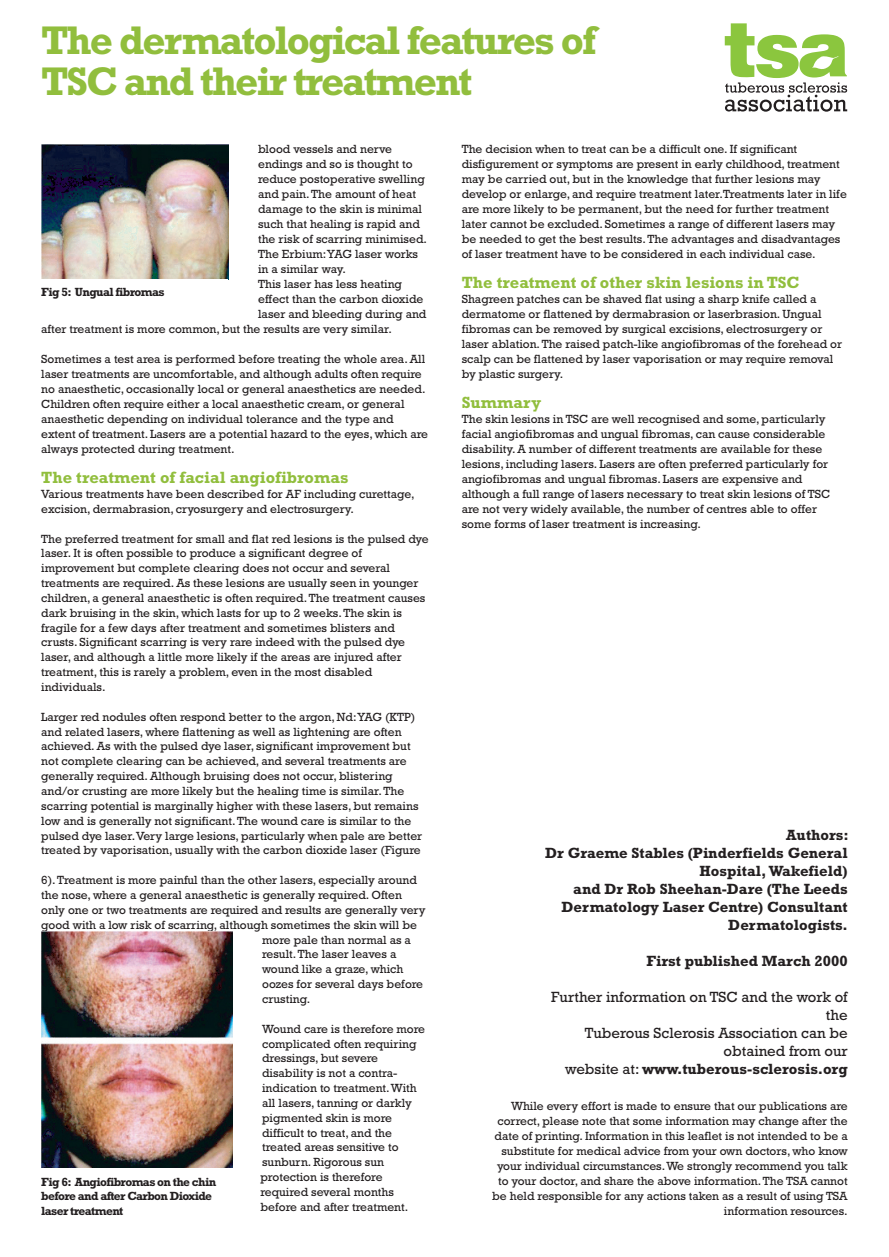
<style>
.page{position:relative;width:889px;height:1257px;background:#fff}
.page>*{position:absolute;margin:0;border:0;box-sizing:border-box;transform-origin:0 0}
.t1{font:700 40.5px/40.5px "Rockwell";letter-spacing:-.05em;color:#91be3d}
.t2{font:700 16.5px "Rockwell";color:#91be3d}
.t3{font:700 15px/18px "Rockwell";color:#231f20;text-align:right}
.t4{font:15px/18px "Rockwell";color:#231f20;text-align:right}
.t5{font:12px/15px "Rockwell";color:#231f20}
.t6{font:700 12px/14.4px "Rockwell";letter-spacing:-.05em;color:#231f20}
.s1{font-weight:700}
</style>
<div class="page">
<svg style="left:725px;top:23px;width:122px;height:89px"></svg>
<img style="left:41px;top:145px;width:187px;height:134px">
<img style="left:41px;top:931px;width:191px;height:237px">
<h1 class="t1" style="left:41px;top:20px;width:557px">The dermatological features of<br>TSC and their treatment</h1>
<p class="t5" style="left:258px;top:141px;width:136px">blood vessels and nerve</p>
<p class="t5" style="left:258px;top:156px;width:156px">endings and so is thought to</p>
<p class="t5" style="left:258px;top:171px;width:168px">reduce postoperative swelling</p>
<p class="t5" style="left:258px;top:186px;width:159px">and pain.The amount of heat</p>
<p class="t5" style="left:258px;top:201px;width:165px">damage to the skin is minimal</p>
<p class="t5" style="left:258px;top:216px;width:163px">such that healing is rapid and</p>
<p class="t5" style="left:258px;top:231px;width:170px">the risk of scarring minimised.</p>
<p class="t5" style="left:258px;top:246px;width:161px">The Erbium:YAG laser works</p>
<p class="t5" style="left:258px;top:261px;width:89px">in a similar way.</p>
<p class="t5" style="left:258px;top:276px;width:145px">This laser has less heating</p>
<p class="t5" style="left:258px;top:291px;width:167px">effect than the carbon dioxide</p>
<p class="t5" style="left:258px;top:306px;width:170px">laser and bleeding during and</p>
<p class="t5" style="left:41px;top:321px;width:352px">after treatment is more common, but the results are very similar.</p>
<p class="t5" style="left:41px;top:351px;width:388px">Sometimes a test area is performed before treating the whole area. All laser treatments are uncomfortable, and although adults often require no anaesthetic, occasionally local or general anaesthetics are needed.<br>Children often require either a local anaesthetic cream, or general anaesthetic depending on individual tolerance and the type and extent of treatment. Lasers are a potential hazard to the eyes, which are always protected during treatment.</p>
<h2 class="t2" style="left:41px;top:468px;width:309px">The treatment of facial angiofibromas</h2>
<p class="t5" style="left:41px;top:486px;width:375px">Various treatments have been described for AF including curettage, excision, dermabrasion, cryosurgery and electrosurgery.</p>
<p class="t5" style="left:41px;top:531px;width:389px">The preferred treatment for small and flat red lesions is the pulsed dye laser. It is often possible to produce a significant degree of improvement but complete clearing does not occur and several treatments are required. As these lesions are usually seen in younger children, a general anaesthetic is often required.The treatment causes dark bruising in the skin, which lasts for up to 2 weeks.The skin is fragile for a few days after treatment and sometimes blisters and crusts. Significant scarring is very rare indeed with the pulsed dye laser, and although a little more likely if the areas are injured after treatment, this is rarely a problem, even in the most disabled individuals.</p>
<p class="t5" style="left:41px;top:709px;width:382px">Larger red nodules often respond better to the argon, Nd:YAG (KTP) and related lasers, where flattening as well as lightening are often achieved. As with the pulsed dye laser, significant improvement but not complete clearing can be achieved, and several treatments are generally required. Although bruising does not occur, blistering and/or crusting are more likely but the healing time is similar.The scarring potential is marginally higher with these lasers, but remains low and is generally not significant.The wound care is similar to the pulsed dye laser.Very large lesions, particularly when pale are better treated by vaporisation, usually with the carbon dioxide laser (Figure</p>
<p class="t5" style="left:41px;top:872px;width:377px">6).Treatment is more painful than the other lasers, especially around</p>
<p class="t5" style="left:41px;top:887px;width:362px">the nose, where a general anaesthetic is generally required. Often</p>
<p class="t5" style="left:41px;top:902px;width:386px">only one or two treatments are required and results are generally very</p>
<p class="t5" style="left:41px;top:917px;width:377px">good with a low risk of scarring, although sometimes the skin will be</p>
<p class="t5" style="left:262px;top:932px;width:150px">more pale than normal as a</p>
<p class="t5" style="left:262px;top:947px;width:136px">result.The laser leaves a</p>
<p class="t5" style="left:262px;top:961px;width:143px">wound like a graze, which</p>
<p class="t5" style="left:262px;top:976px;width:163px">oozes for several days before</p>
<p class="t5" style="left:262px;top:991px;width:50px">crusting.</p>
<p class="t5" style="left:260px;top:1021px;width:166px">Wound care is therefore more complicated often requiring dressings, but severe disability is not a contra&shy;indication to treatment.With all lasers, tanning or darkly pigmented skin is more difficult to treat, and the treated areas sensitive to sunburn. Rigorous sun protection is therefore required several months before and after treatment.</p>
<p class="t6" style="left:41px;top:285px;width:125px">Fig 5: Ungual fibromas</p>
<p class="t6" style="left:41px;top:1174px;width:176px">Fig 6: Angiofibromas on the chin before and after Carbon Dioxide laser treatment</p>
<p class="t5" style="left:462px;top:141px;width:387px">The decision when to treat can be a difficult one. If significant disfigurement or symptoms are present in early childhood, treatment may be carried out, but in the knowledge that further lesions may develop or enlarge, and require treatment later.Treatments later in life are more likely to be permanent, but the need for further treatment later cannot be excluded. Sometimes a range of different lasers may be needed to get the best results.The advantages and disadvantages of laser treatment have to be considered in each individual case.</p>
<h2 class="t2" style="left:462px;top:273px;width:339px">The treatment of other skin lesions in TSC</h2>
<p class="t5" style="left:462px;top:291px;width:382px">Shagreen patches can be shaved flat using a sharp knife called a dermatome or flattened by dermabrasion or laserbrasion. Ungual fibromas can be removed by surgical excisions, electrosurgery or laser ablation.The raised patch-like angiofibromas of the forehead or scalp can be flattened by laser vaporisation or may require removal by plastic surgery.</p>
<h2 class="t2" style="left:462px;top:393px;width:81px">Summary</h2>
<p class="t5" style="left:462px;top:411px;width:370px">The skin lesions in TSC are well recognised and some, particularly facial angiofibromas and ungual fibromas, can cause considerable disability. A number of different treatments are available for these lesions, including lasers. Lasers are often preferred particularly for angiofibromas and ungual fibromas. Lasers are expensive and although a full range of lasers necessary to treat skin lesions of TSC are not very widely available, the number of centres able to offer some forms of laser treatment is increasing.</p>
<p class="t3" style="left:545px;top:826px;width:305px">Authors:<br>Dr Graeme Stables (Pinderfields General<br>Hospital,Wakefield)<br>and Dr Rob Sheehan-Dare (The Leeds<br>Dermatology Laser Centre) Consultant<br>Dermatologists.</p>
<p class="t3" style="left:646px;top:952px;width:203px">First published March 2000</p>
<p class="t4" style="left:551px;top:988px;width:298px">Further information on TSC and the work of the<br>Tuberous Sclerosis Association can be obtained from our<br>website at: <span class="s1">www.tuberous-sclerosis.org</span></p>
<p class="t5" style="left:492px;top:1098px;width:357px;text-align:right">While every effort is made to ensure that our publications are correct, please note that some information may change after the date of printing. Information in this leaflet is not intended to be a substitute for medical advice from your own doctors, who know your individual circumstances.We strongly recommend you talk to your doctor, and share the above information.The TSA cannot be held responsible for any actions taken as a result of using TSA information resources.</p>
</div>
